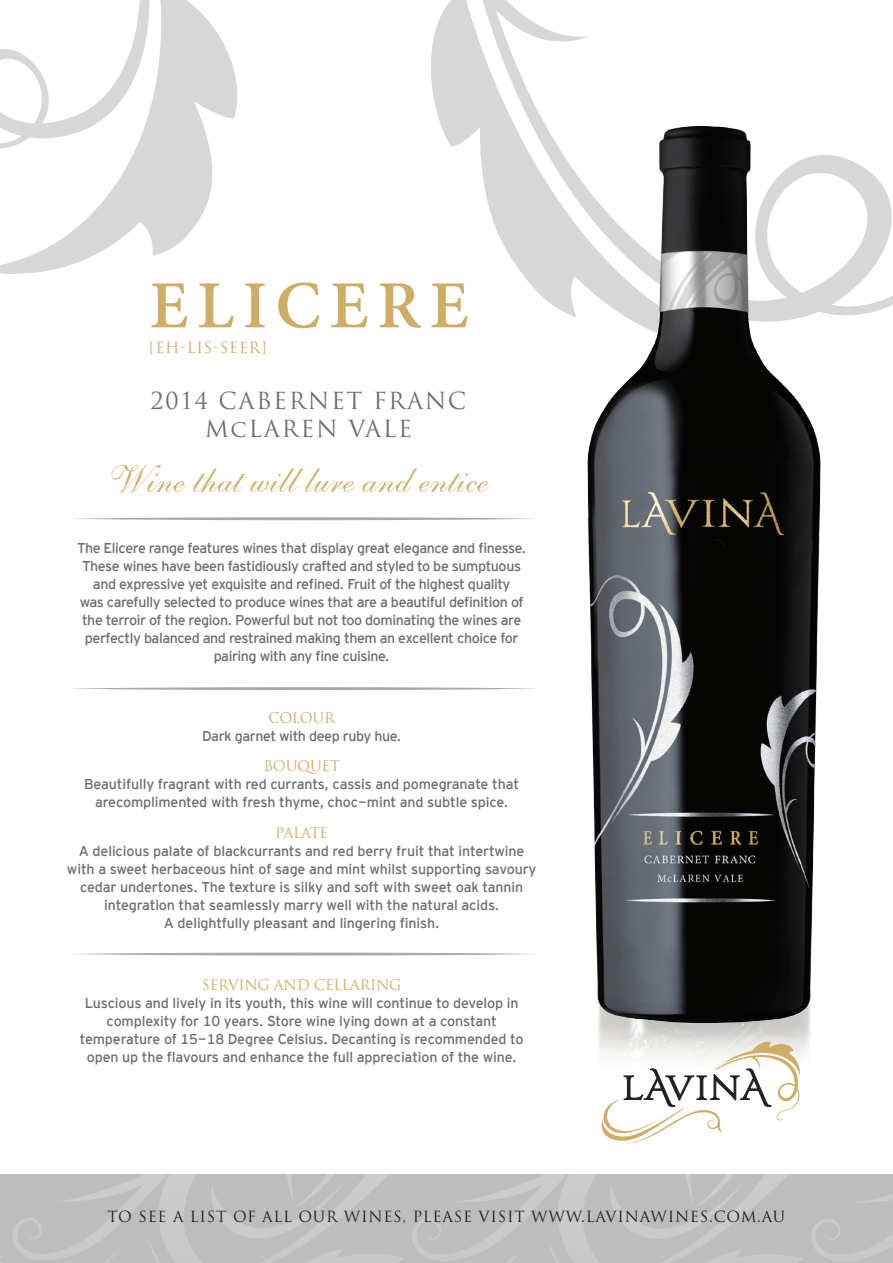
<style>
.page{position:relative;width:893px;height:1263px;background:#fff}
.page>*{position:absolute;margin:0;border:0;box-sizing:border-box;transform-origin:0 0}
.t1{font:600 67.5px "Minion Pro";letter-spacing:.13em;color:#cfad66}
.t2{font:39px "Shelley Allegro Script";letter-spacing:.01em;color:#cfad66}
.t3{font:22.95px/28.8px "Trajan Pro";letter-spacing:.07em;color:#6c6d70;text-align:center}
.t4{font:15px "Trajan Pro";letter-spacing:.05em;color:#231f20}
.t5{font:15px "Trajan Pro";letter-spacing:.05em;color:#cfad66}
.t6{font:14.25px/18px "Interstate Mono";letter-spacing:-.02em;color:#6c6d70;text-align:center}
.t7{font:14.25px "Trajan Pro";letter-spacing:-.02em;color:#cfad66}
</style>
<div class="page">
<svg style="left:0;top:0;width:238px;height:274px"></svg>
<svg style="left:431px;top:3px;width:18px;height:140px;fill:#d7d7d7"></svg>
<svg style="left:844px;top:158px;width:49px;height:158px"></svg>
<svg style="left:449px;top:0;width:140px;height:308px"></svg>
<svg style="left:71px;top:687px;width:466px;height:3px"></svg>
<svg style="left:71px;top:517px;width:466px;height:3px"></svg>
<svg style="left:71px;top:952px;width:466px;height:3px"></svg>
<img style="left:0;top:1174px;width:893px;height:89px">
<img style="left:558px;top:93px;width:286px;height:963px">
<svg style="left:597px;top:1040px;width:205px;height:104px"></svg>
<h1 class="t1" style="left:150px;top:259px;width:320px">ELICERE</h1>
<p class="t5" style="left:149px;top:338px;width:119px">[EH-LIS-SEER]</p>
<h3 class="t3" style="left:151px;top:386px;width:317px">2014 CABERNET FRANC<br>McLAREN VALE</h3>
<h2 class="t2" style="left:102px;top:456px;width:381px">Wine that will lure and entice</h2>
<p class="t6" style="left:77px;top:539px;width:451px">The Elicere range features wines that display great elegance and finesse.<br>These wines have been fastidiously crafted and styled to be sumptuous and expressive yet exquisite and refined. Fruit of the highest quality<br>was carefully selected to produce wines that are a beautiful definition of the terroir of the region. Powerful but not too dominating the wines are perfectly balanced and restrained making them an excellent choice for pairing with any fine cuisine.</p>
<p class="t7" style="left:269px;top:708px;width:68px">COLOUR</p>
<p class="t6" style="left:202px;top:726px;width:201px">Dark garnet with deep ruby hue.</p>
<p class="t7" style="left:263px;top:757px;width:78px">BOUQUET</p>
<p class="t6" style="left:84px;top:775px;width:436px">Beautifully fragrant with red currants, cassis and pomegranate that arecomplimented with fresh thyme, choc-mint and subtle spice.</p>
<p class="t7" style="left:275px;top:824px;width:55px">PALATE</p>
<p class="t6" style="left:67px;top:842px;width:471px">A delicious palate of blackcurrants and red berry fruit that intertwine with a sweet herbaceous hint of sage and mint whilst supporting savoury cedar undertones. The texture is silky and soft with sweet oak tannin integration that seamlessly marry well with the natural acids.<br>A delightfully pleasant and lingering finish.</p>
<p class="t7" style="left:202px;top:975px;width:201px">SERVING AND CELLARING</p>
<p class="t6" style="left:80px;top:993px;width:445px">Luscious and lively in its youth, this wine will continue to develop in complexity for 10 years. Store wine lying down at a constant temperature of 15-18 Degree Celsius. Decanting is recommended to open up the flavours and enhance the full appreciation of the wine.</p>
<p class="t4" style="left:108px;top:1207px;width:679px">TO SEE A LIST OF ALL OUR WINES, PLEASE VISIT WWW.LAVINAWINES.COM.AU</p>
</div>
